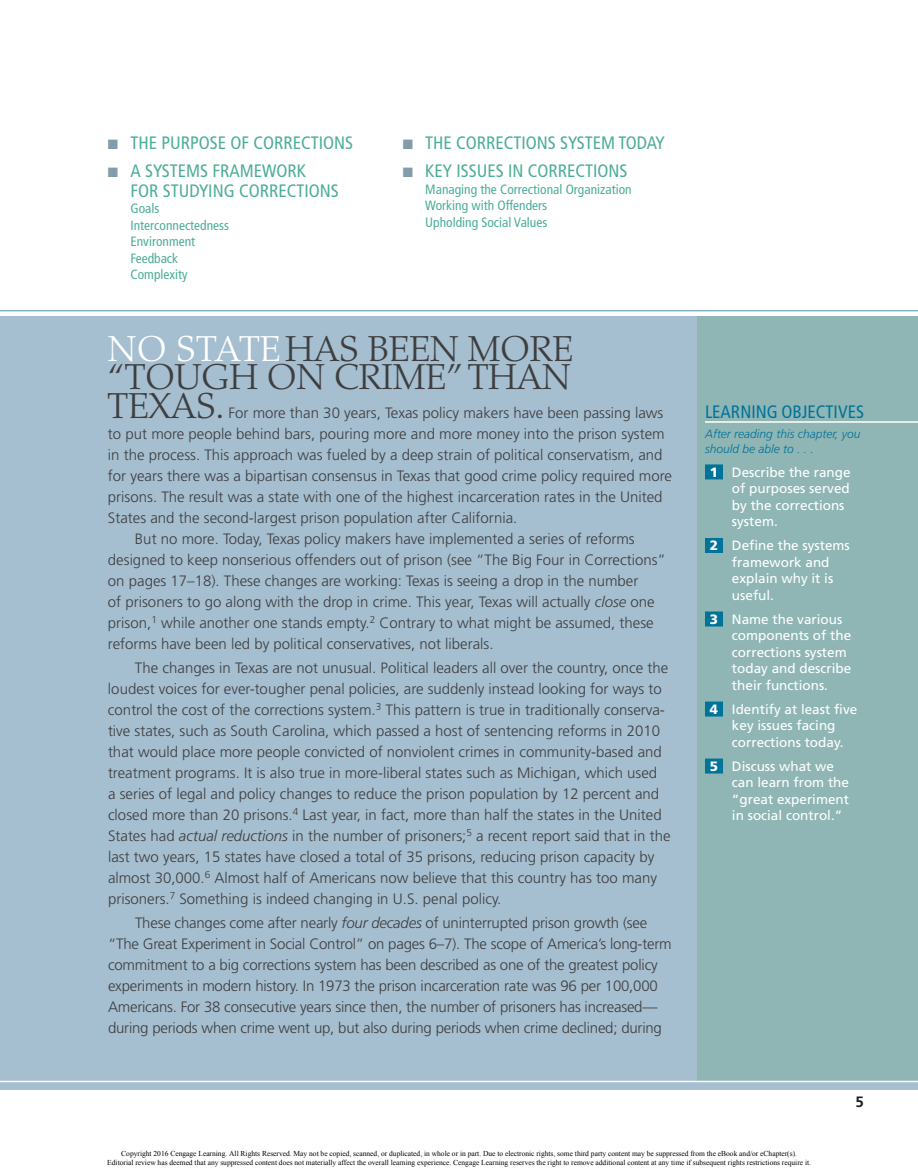
<style>
.page{position:relative;width:918px;height:1175px;background:#fff}
.page>*{position:absolute;margin:0;border:0;box-sizing:border-box;transform-origin:0 0}
.t1{font:300 36px/28.5px "Palatino LT Std";color:#3e3e3f;text-align:justify}
.t2{font:condensed 18px/19.5px "Frutiger LT Std";color:#4dad99}
.t3{font:condensed 18px "Frutiger LT Std";color:#00739a}
.t4{font:300 15px/21px "Frutiger LT Std";color:#3e3e3f}
.t5{font:700 15px "Frutiger LT Std";color:#231f20}
.t6{font:13.5px/16.5px "Frutiger LT Std";color:#fff}
.t7{font:condensed 13.5px/16.5px "Frutiger LT Std";color:#4dad99}
.t8{font:italic 300 12px/15px "Frutiger LT Std";color:#00739a}
.t9{font:7.5px/9px "Times New Roman";color:#000;text-align:center}
.s1{color:#839ca9}
.s2{color:#fff}
.s3{font-style:italic}
.s4{font-weight:900}
</style>
<div class="page">
<div style="left:0;top:316px;width:918px;height:773px;background:#a5bed0"></div>
<div style="left:697px;top:316px;width:221px;height:765px;background:#8fb6b5"></div>
<hr style="left:705px;top:421px;width:213px;height:2px;background:#fff">
<div style="left:705px;top:464px;width:18px;height:15px;background:#00739a"></div>
<div style="left:705px;top:538px;width:18px;height:15px;background:#00739a"></div>
<div style="left:705px;top:611px;width:18px;height:15px;background:#00739a"></div>
<div style="left:705px;top:701px;width:18px;height:15px;background:#00739a"></div>
<div style="left:705px;top:758px;width:18px;height:15px;background:#00739a"></div>
<hr style="left:0;top:310px;width:918px;height:1px;background:#4e90ae">
<hr style="left:0;top:1080px;width:918px;height:2px;background:#fff">
<p class="t2" style="left:108px;top:133px;width:247px"><span class="s1">■</span> THE PURPOSE OF CORRECTIONS</p>
<p class="t2" style="left:130px;top:161px;width:210px;text-indent:-23px"><span class="s1">■</span> A SYSTEMS FRAMEWORK<br>FOR STUDYING CORRECTIONS</p>
<p class="t7" style="left:130px;top:200px;width:100px">Goals<br>Interconnectedness<br>Environment<br>Feedback<br>Complexity</p>
<p class="t2" style="left:403px;top:133px;width:264px"><span class="s1">■</span> THE CORRECTIONS SYSTEM TODAY</p>
<p class="t2" style="left:403px;top:161px;width:226px"><span class="s1">■</span> KEY ISSUES IN CORRECTIONS</p>
<p class="t7" style="left:425px;top:181px;width:208px">Managing the Correctional Organization<br>Working with Offenders<br>Upholding Social Values</p>
<p class="t1" style="left:108px;top:335px;width:467px"><span class="s2">NO STATE</span>HAS BEEN MORE “TOUGH ON CRIME” THAN TEXAS.</p>
<p class="t4" style="left:229px;top:402px;width:436px">For more than 30 years, Texas policy makers have been passing laws</p>
<p class="t4" style="left:108px;top:423px;width:558px">to put more people behind bars, pouring more and more money into the prison system</p>
<p class="t4" style="left:108px;top:444px;width:556px">in the process. This approach was fueled by a deep strain of political conservatism, and</p>
<p class="t4" style="left:108px;top:465px;width:565px">for years there was a bipartisan consensus in Texas that good crime policy required more</p>
<p class="t4" style="left:108px;top:486px;width:556px">prisons. The result was a state with one of the highest incarceration rates in the United</p>
<p class="t4" style="left:108px;top:507px;width:411px">States and the second-largest prison population after California.</p>
<p class="t4" style="left:135px;top:528px;width:501px">But no more. Today, Texas policy makers have implemented a series of reforms</p>
<p class="t4" style="left:108px;top:549px;width:559px">designed to keep nonserious offenders out of prison (see “The Big Four in Corrections”</p>
<p class="t4" style="left:108px;top:570px;width:532px">on pages 17–18). These changes are working: Texas is seeing a drop in the number</p>
<p class="t4" style="left:108px;top:591px;width:548px">of prisoners to go along with the drop in crime. This year, Texas will actually <span class="s3">close</span> one</p>
<p class="t4" style="left:108px;top:612px;width:547px">prison,<sup>1</sup> while another one stands empty.<sup>2</sup> Contrary to what might be assumed, these</p>
<p class="t4" style="left:108px;top:633px;width:387px">reforms have been led by political conservatives, not liberals.</p>
<p class="t4" style="left:108px;top:657px;width:564px;text-indent:27px">The changes in Texas are not unusual. Political leaders all over the country, once the loudest voices for ever-tougher penal policies, are suddenly instead looking for ways to control the cost of the corrections system.<sup>3</sup> This pattern is true in traditionally conserva&shy;tive states, such as South Carolina, which passed a host of sentencing reforms in 2010 that would place more people convicted of nonviolent crimes in community-based and treatment programs. It is also true in more-liberal states such as Michigan, which used<br>a series of legal and policy changes to reduce the prison population by 12 percent and closed more than 20 prisons.<sup>4</sup> Last year, in fact, more than half the states in the United States had <span class="s3">actual reductions</span> in the number of prisoners;<sup>5</sup> a recent report said that in the last two years, 15 states have closed a total of 35 prisons, reducing prison capacity by almost 30,000.<sup>6</sup> Almost half of Americans now believe that this country has too many prisoners.<sup>7</sup> Something is indeed changing in U.S. penal policy.</p>
<p class="t4" style="left:108px;top:912px;width:565px;text-indent:27px">These changes come after nearly <span class="s3">four decades</span> of uninterrupted prison growth (see “The Great Experiment in Social Control” on pages 6–7). The scope of America’s long-term commitment to a big corrections system has been described as one of the greatest policy experiments in modern history. In 1973 the prison incarceration rate was 96 per 100,000<br>Americans. For 38 consecutive years since then, the number of prisoners has increased— during periods when crime went up, but also during periods when crime declined; during</p>
<p class="t3" style="left:705px;top:401px;width:160px">LEARNING OBJECTIVES</p>
<p class="t8" style="left:705px;top:426px;width:157px">After reading this chapter, you should be able to . . .</p>
<p class="t6" style="left:732px;top:464px;width:120px;text-indent:-22px"><span class="s4">1</span> Describe the range of purposes served by the corrections system.</p>
<p class="t6" style="left:732px;top:537px;width:119px;text-indent:-22px"><span class="s4">2</span> Define the systems framework and explain why it is useful.</p>
<p class="t6" style="left:732px;top:611px;width:121px;text-indent:-22px"><span class="s4">3</span> Name the various components of the corrections system today and describe their functions.</p>
<p class="t6" style="left:732px;top:701px;width:127px;text-indent:-22px"><span class="s4">4</span> Identify at least five key issues facing corrections today.</p>
<p class="t6" style="left:732px;top:758px;width:119px;text-indent:-22px"><span class="s4">5</span> Discuss what we can learn from the “great experiment in social control.”</p>
<p class="t5" style="left:856px;top:1093px;width:10px">5</p>
<p class="t9" style="left:107px;top:1149px;width:705px">Copyright 2016 Cengage Learning. All Rights Reserved. May not be copied, scanned, or duplicated, in whole or in part. Due to electronic rights, some third party content may be suppressed from the eBook and/or eChapter(s).<br>Editorial review has deemed that any suppressed content does not materially affect the overall learning experience. Cengage Learning reserves the right to remove additional content at any time if subsequent rights restrictions require it.</p>
</div>
